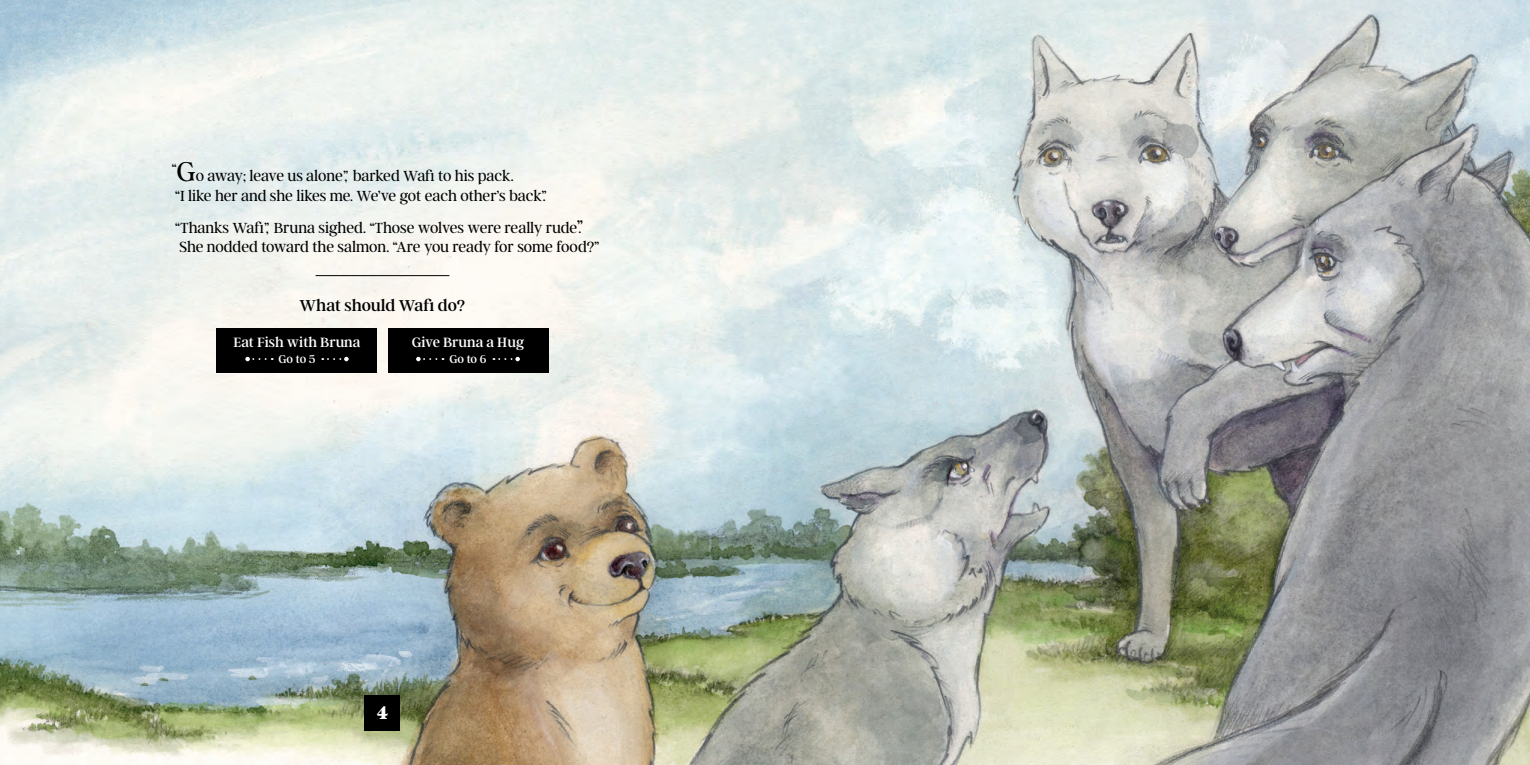
<style>
.page{position:relative;width:1530px;height:765px;background:#fff}
.page>*{position:absolute;margin:0;border:0;box-sizing:border-box;transform-origin:0 0}
.t1{font:800 20px "Argent CF";color:#fff}
.t2{font:17.5px "Argent CF";letter-spacing:-.01em;color:#000}
.t3{font:300 16.25px "Argent CF";letter-spacing:-.005em;color:#000}
.t4{font:15px "Argent CF";color:#fff}
.t5{font:12.5px "Argent CF";letter-spacing:-.01em;color:#fff}
.s1{font-size:30px}
.s2{font-size:20px}
</style>
<div class="page">
<img style="left:0;top:0;width:1530px;height:765px">
<hr style="left:316px;top:275px;width:133px;height:1px;background:#000">
<div style="left:388px;top:328px;width:160px;height:45px;background:#000"></div>
<div style="left:217px;top:328px;width:160px;height:45px;background:#000"></div>
<svg style="left:245px;top:357px;width:21px;height:4px"></svg>
<svg style="left:322px;top:357px;width:27px;height:4px"></svg>
<svg style="left:416px;top:357px;width:20px;height:4px"></svg>
<svg style="left:494px;top:357px;width:26px;height:4px"></svg>
<div style="left:365px;top:695px;width:35px;height:36px;background:#000"></div>
<p class="t3" style="left:171px;top:168px;width:344px">“<span class="s1">G</span>o away; leave us alone”, barked Wafi to his pack.</p>
<p class="t3" style="left:175px;top:187px;width:374px">“I like her and she likes me. We’ve got each other’s back”.</p>
<p class="t3" style="left:175px;top:219px;width:410px">“Thanks Wafi”, Bruna sighed. “Those wolves were really rude<span class="s2">”</span>.</p>
<p class="t3" style="left:179px;top:239px;width:422px">She nodded toward the salmon. “Are you ready for some food?”</p>
<p class="t2" style="left:300px;top:296px;width:167px">What should Wafi do?</p>
<p class="t4" style="left:234px;top:334px;width:128px">Eat Fish with Bruna</p>
<p class="t5" style="left:278px;top:353px;width:39px">Go to 5</p>
<p class="t4" style="left:412px;top:334px;width:114px">Give Bruna a Hug</p>
<p class="t5" style="left:449px;top:353px;width:39px">Go to 6</p>
<p class="t1" style="left:376px;top:702px;width:14px">4</p>
</div>
